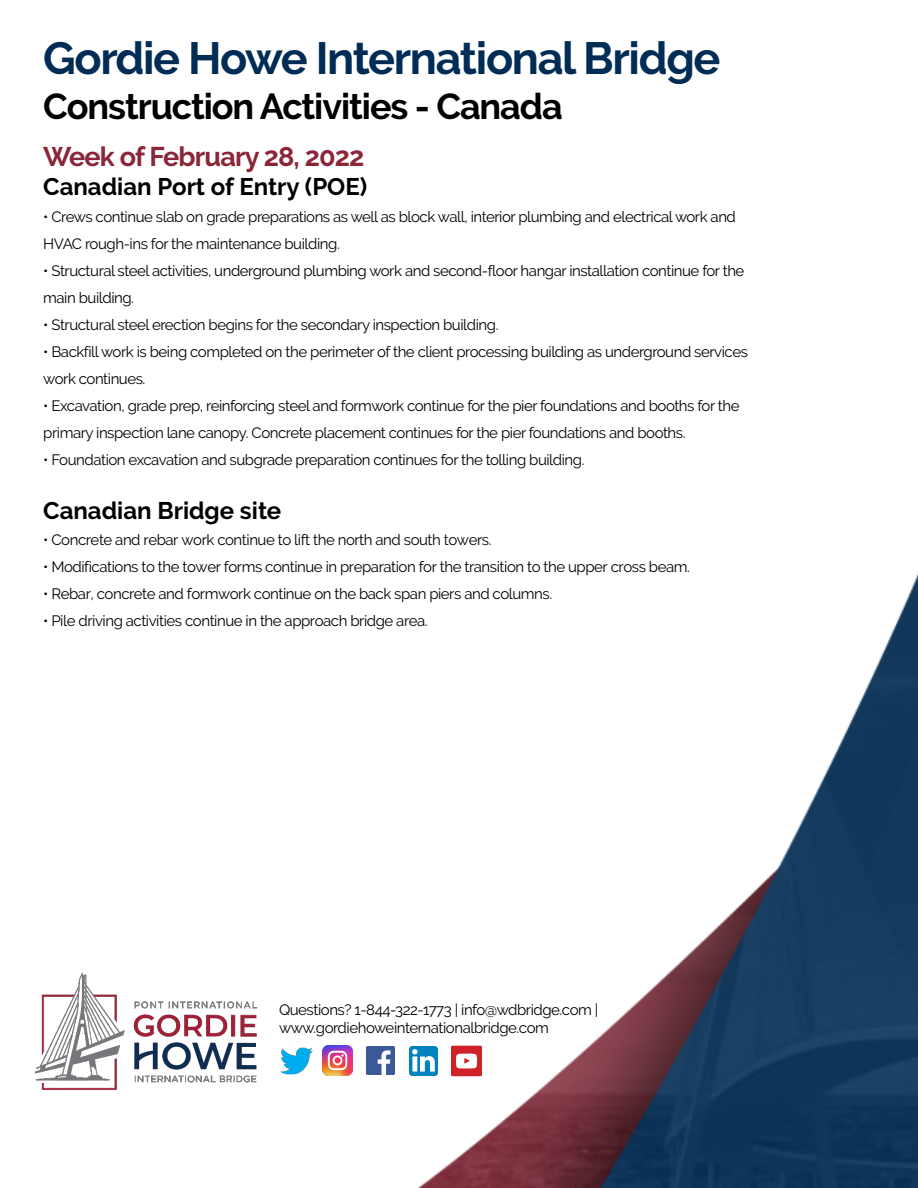
<style>
.page{position:relative;width:918px;height:1188px;background:#fff}
.page>*{position:absolute;margin:0;border:0;box-sizing:border-box;transform-origin:0 0}
.t1{font:700 45px "Raleway";letter-spacing:-.03em;color:#002c55}
.t2{font:700 36px "Raleway";letter-spacing:-.03em;color:#000}
.t3{font:700 27px "Raleway";letter-spacing:-.03em;color:#8b2638}
.t4{font:700 24px "Raleway";color:#000}
.t5{font:15px/27px "Raleway";letter-spacing:-.03em;color:#000}
</style>
<div class="page">
<img style="left:325px;top:574px;width:593px;height:613px">
<img style="left:280px;top:1047px;width:33px;height:28px">
<img style="left:367px;top:1047px;width:28px;height:28px">
<img style="left:409px;top:1046px;width:29px;height:29px">
<img style="left:450px;top:1045px;width:32px;height:32px">
<img style="left:322px;top:1046px;width:30px;height:30px">
<img style="left:34px;top:972px;width:224px;height:118px">
<h1 class="t1" style="left:43px;top:32px;width:679px">Gordie Howe International Bridge</h1>
<h2 class="t2" style="left:43px;top:85px;width:521px">Construction Activities - Canada</h2>
<h3 class="t3" style="left:43px;top:141px;width:323px">Week of February 28, 2022</h3>
<h3 class="t4" style="left:43px;top:172px;width:326px">Canadian Port of Entry (POE)</h3>
<p class="t5" style="left:43px;top:203px;width:694px">• Crews continue slab on grade preparations as well as block wall, interior plumbing and electrical work and<br>HVAC rough-ins for the maintenance building.</p>
<p class="t5" style="left:43px;top:257px;width:703px">• Structural steel activities, underground plumbing work and second-floor hangar installation continue for the main building.</p>
<p class="t5" style="left:43px;top:311px;width:457px">• Structural steel erection begins for the secondary inspection building.</p>
<p class="t5" style="left:43px;top:338px;width:706px">• Backfill work is being completed on the perimeter of the client processing building as underground services work continues.</p>
<p class="t5" style="left:43px;top:392px;width:698px">• Excavation, grade prep, reinforcing steel and formwork continue for the pier foundations and booths for the primary inspection lane canopy. Concrete placement continues for the pier foundations and booths.</p>
<p class="t5" style="left:43px;top:446px;width:543px">• Foundation excavation and subgrade preparation continues for the tolling building.</p>
<h3 class="t4" style="left:43px;top:496px;width:240px">Canadian Bridge site</h3>
<p class="t5" style="left:43px;top:526px;width:450px">• Concrete and rebar work continue to lift the north and south towers.</p>
<p class="t5" style="left:43px;top:553px;width:648px">• Modifications to the tower forms continue in preparation for the transition to the upper cross beam.</p>
<p class="t5" style="left:43px;top:580px;width:511px">• Rebar, concrete and formwork continue on the back span piers and columns.</p>
<p class="t5" style="left:43px;top:607px;width:386px">• Pile driving activities continue in the approach bridge area.</p>
<p class="t5" style="left:279px;top:1001px;width:321px;line-height:18px">Questions? 1-844-322-1773 | info@wdbridge.com | www.gordiehoweinternationalbridge.com</p>
</div>
